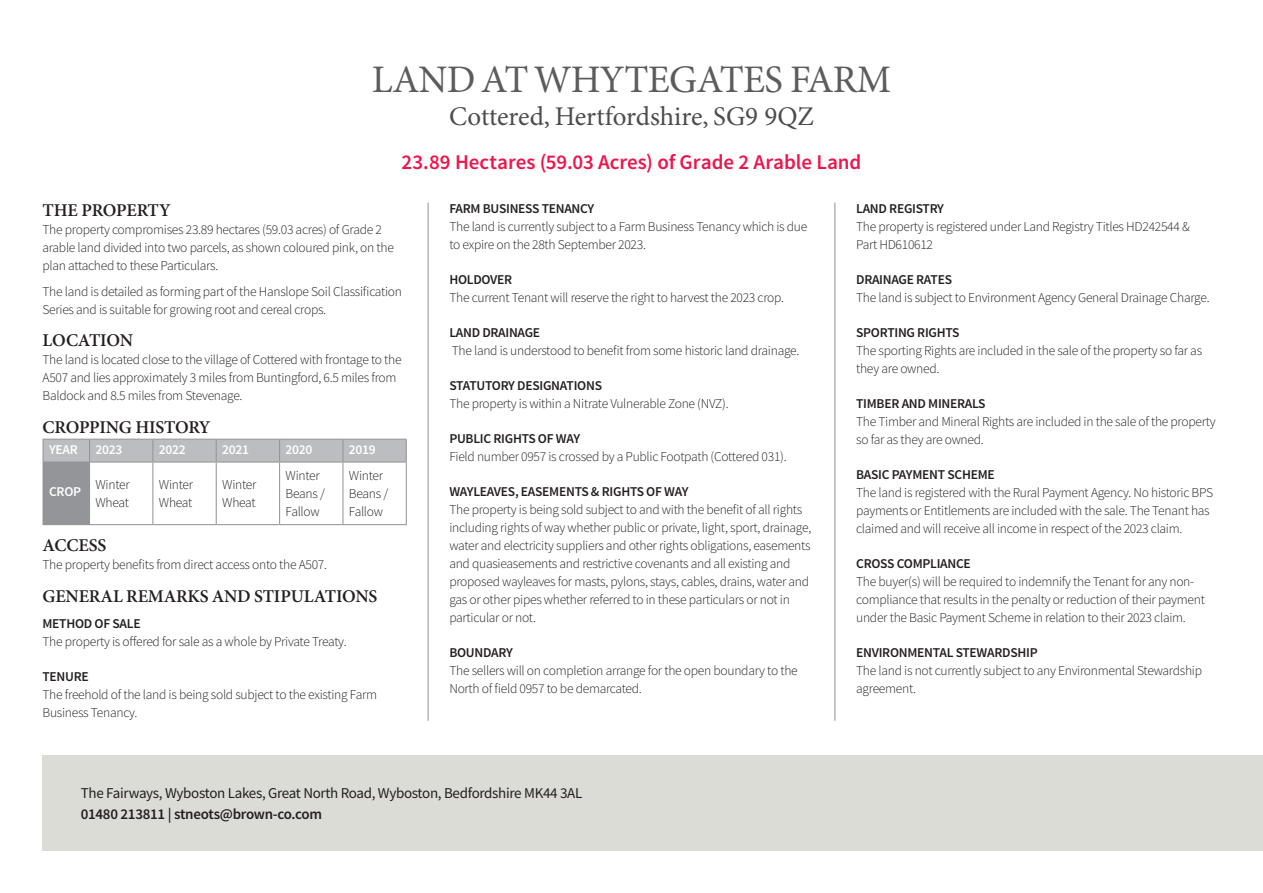
<style>
.page{position:relative;width:1263px;height:893px;background:#fff}
.page>*{position:absolute;margin:0;border:0;box-sizing:border-box;transform-origin:0 0}
._03_Name{font:39px "Minion Pro";letter-spacing:-.02em;color:#5c5c5f}
._04_Addess{font:27px "Minion Pro";color:#4b4c4d}
._05_Strapline{font:600 21px "Source Sans Pro";color:#ed164b}
._03_Property_Name{font:600 18px "Minion Pro";letter-spacing:-.01em;color:#231f20}
._11_Office_Address{font:15px "Source Sans Pro";letter-spacing:-.02em;color:#231f20}
._12_Tel_No____Email{font:600 15px "Source Sans Pro";letter-spacing:-.02em;color:#231f20}
._05_Body_Text{font:300 13.5px/18px "Source Sans Pro";letter-spacing:-.02em;color:#231f20}
.Subheading{font:600 13.5px "Source Sans Pro";letter-spacing:-.02em;color:#231f20}
._05_Body_Text-2{font:600 13.5px "Source Sans Pro";letter-spacing:-.02em;color:#fff}
</style>
<div class="page">
<hr style="left:834px;top:203px;width:1px;height:518px;background:#939598">
<hr style="left:428px;top:203px;width:1px;height:518px;background:#939598">
<div style="left:43px;top:755px;width:1220px;height:95px;background:#dcdcd7"></div>
<div style="left:43px;top:462px;width:47px;height:63px;background:#939598"></div>
<svg style="left:43px;top:439px;width:364px;height:22px;background:#b9bbbe"></svg>
<hr style="left:43px;top:461px;width:47px;height:2px;background:#939598">
<hr style="left:90px;top:461px;width:63px;height:2px;background:#939598">
<hr style="left:153px;top:461px;width:63px;height:2px;background:#939598">
<hr style="left:152px;top:463px;width:1px;height:61px;background:#939598">
<hr style="left:216px;top:461px;width:64px;height:2px;background:#939598">
<hr style="left:216px;top:463px;width:1px;height:61px;background:#939598">
<hr style="left:280px;top:461px;width:63px;height:2px;background:#939598">
<hr style="left:279px;top:463px;width:1px;height:61px;background:#939598">
<hr style="left:343px;top:461px;width:64px;height:2px;background:#939598">
<hr style="left:342px;top:463px;width:1px;height:61px;background:#939598">
<hr style="left:406px;top:463px;width:1px;height:61px;background:#939598">
<hr style="left:90px;top:524px;width:63px;height:1px;background:#939598">
<hr style="left:153px;top:524px;width:63px;height:1px;background:#939598">
<hr style="left:216px;top:524px;width:64px;height:1px;background:#939598">
<hr style="left:280px;top:524px;width:63px;height:1px;background:#939598">
<hr style="left:343px;top:524px;width:64px;height:1px;background:#939598">
<p class="_03_Name" style="left:372px;top:56px;width:521px">LAND AT WHYTEGATES FARM</p>
<p class="_04_Addess" style="left:449px;top:100px;width:366px">Cottered, Hertfordshire, SG9 9QZ</p>
<p class="_05_Strapline" style="left:401px;top:148px;width:461px">23.89 Hectares (59.03 Acres) of Grade 2 Arable Land</p>
<p class="_03_Property_Name" style="left:43px;top:199px;width:130px">THE PROPERTY</p>
<p class="_05_Body_Text" style="left:43px;top:220px;width:353px">The property compromises 23.89 hectares (59.03 acres) of Grade 2 arable land divided into two parcels, as shown coloured pink, on the plan attached to these Particulars.</p>
<p class="_05_Body_Text" style="left:43px;top:283px;width:361px">The land is detailed as forming part of the Hanslope Soil Classification<br>Series and is suitable for growing root and cereal crops.</p>
<p class="_03_Property_Name" style="left:43px;top:330px;width:92px">LOCATION</p>
<p class="_05_Body_Text" style="left:43px;top:351px;width:360px">The land is located close to the village of Cottered with frontage to the<br>A507 and lies approximately 3 miles from Buntingford, 6.5 miles from<br>Baldock and 8.5 miles from Stevenage.</p>
<p class="_03_Property_Name" style="left:43px;top:416px;width:169px">CROPPING HISTORY</p>
<p class="_05_Body_Text-2" style="left:49px;top:441px;width:30px">YEAR</p>
<p class="_05_Body_Text-2" style="left:96px;top:441px;width:28px">2023</p>
<p class="_05_Body_Text-2" style="left:159px;top:441px;width:28px">2022</p>
<p class="_05_Body_Text-2" style="left:222px;top:441px;width:28px">2021</p>
<p class="_05_Body_Text-2" style="left:286px;top:441px;width:28px">2020</p>
<p class="_05_Body_Text-2" style="left:349px;top:441px;width:28px">2019</p>
<p class="_05_Body_Text-2" style="left:49px;top:483px;width:34px">CROP</p>
<p class="_05_Body_Text" style="left:96px;top:476px;width:36px">Winter<br>Wheat</p>
<p class="_05_Body_Text" style="left:159px;top:476px;width:36px">Winter<br>Wheat</p>
<p class="_05_Body_Text" style="left:222px;top:476px;width:36px">Winter<br>Wheat</p>
<p class="_05_Body_Text" style="left:286px;top:467px;width:41px">Winter<br>Beans /<br>Fallow</p>
<p class="_05_Body_Text" style="left:349px;top:467px;width:41px">Winter<br>Beans /<br>Fallow</p>
<p class="_03_Property_Name" style="left:43px;top:535px;width:65px">ACCESS</p>
<p class="_05_Body_Text" style="left:43px;top:556px;width:286px">The property benefits from direct access onto the A507.</p>
<p class="_03_Property_Name" style="left:43px;top:585px;width:336px">GENERAL REMARKS AND STIPULATIONS</p>
<p class="Subheading" style="left:43px;top:615px;width:100px">METHOD OF SALE</p>
<p class="_05_Body_Text" style="left:43px;top:633px;width:306px">The property is offered for sale as a whole by Private Treaty.</p>
<p class="Subheading" style="left:43px;top:668px;width:48px">TENURE</p>
<p class="_05_Body_Text" style="left:43px;top:686px;width:336px">The freehold of the land is being sold subject to the existing Farm<br>Business Tenancy.</p>
<p class="Subheading" style="left:449px;top:200px;width:146px">FARM BUSINESS TENANCY</p>
<p class="_05_Body_Text" style="left:449px;top:217px;width:359px">The land is currently subject to a Farm Business Tenancy which is due to expire on the 28th September 2023.</p>
<p class="Subheading" style="left:449px;top:271px;width:64px">HOLDOVER</p>
<p class="_05_Body_Text" style="left:449px;top:288px;width:336px">The current Tenant will reserve the right to harvest the 2023 crop.</p>
<p class="Subheading" style="left:449px;top:324px;width:92px">LAND DRAINAGE</p>
<p class="_05_Body_Text" style="left:452px;top:341px;width:349px">The land is understood to benefit from some historic land drainage.</p>
<p class="Subheading" style="left:449px;top:377px;width:154px">STATUTORY DESIGNATIONS</p>
<p class="_05_Body_Text" style="left:449px;top:394px;width:281px">The property is within a Nitrate Vulnerable Zone (NVZ).</p>
<p class="Subheading" style="left:449px;top:430px;width:132px">PUBLIC RIGHTS OF WAY</p>
<p class="_05_Body_Text" style="left:449px;top:447px;width:339px">Field number 0957 is crossed by a Public Footpath (Cottered 031).</p>
<p class="Subheading" style="left:449px;top:483px;width:241px">WAYLEAVES, EASEMENTS &amp; RIGHTS OF WAY</p>
<p class="_05_Body_Text" style="left:449px;top:500px;width:363px">The property is being sold subject to and with the benefit of all rights including rights of way whether public or private, light, sport, drainage, water and electricity suppliers and other rights obligations, easements and quasieasements and restrictive covenants and all existing and proposed wayleaves for masts, pylons, stays, cables, drains, water and gas or other pipes whether referred to in these particulars or not in particular or not.</p>
<p class="Subheading" style="left:449px;top:644px;width:65px">BOUNDARY</p>
<p class="_05_Body_Text" style="left:449px;top:661px;width:350px">The sellers will on completion arrange for the open boundary to the<br>North of field 0957 to be demarcated.</p>
<p class="_11_Office_Address" style="left:81px;top:784px;width:503px">The Fairways, Wyboston Lakes, Great North Road, Wyboston, Bedfordshire MK44 3AL</p>
<p class="_12_Tel_No____Email" style="left:81px;top:805px;width:243px">01480 213811 | stneots@brown-co.com</p>
<p class="Subheading" style="left:856px;top:200px;width:89px">LAND REGISTRY</p>
<p class="_05_Body_Text" style="left:856px;top:217px;width:335px">The property is registered under Land Registry Titles HD242544 &amp;<br>Part HD610612</p>
<p class="Subheading" style="left:856px;top:271px;width:97px">DRAINAGE RATES</p>
<p class="_05_Body_Text" style="left:856px;top:288px;width:355px">The land is subject to Environment Agency General Drainage Charge.</p>
<p class="Subheading" style="left:856px;top:324px;width:105px">SPORTING RIGHTS</p>
<p class="_05_Body_Text" style="left:856px;top:341px;width:347px">The sporting Rights are included in the sale of the property so far as they are owned.</p>
<p class="Subheading" style="left:856px;top:395px;width:131px">TIMBER AND MINERALS</p>
<p class="_05_Body_Text" style="left:856px;top:412px;width:361px">The Timber and Mineral Rights are included in the sale of the property so far as they are owned.</p>
<p class="Subheading" style="left:856px;top:466px;width:140px">BASIC PAYMENT SCHEME</p>
<p class="_05_Body_Text" style="left:856px;top:483px;width:359px">The land is registered with the Rural Payment Agency. No historic BPS payments or Entitlements are included with the sale. The Tenant has claimed and will receive all income in respect of the 2023 claim.</p>
<p class="Subheading" style="left:856px;top:555px;width:116px">CROSS COMPLIANCE</p>
<p class="_05_Body_Text" style="left:856px;top:572px;width:350px">The buyer(s) will be required to indemnify the Tenant for any non&shy;compliance that results in the penalty or reduction of their payment under the Basic Payment Scheme in relation to their 2023 claim.</p>
<p class="Subheading" style="left:856px;top:644px;width:183px">ENVIRONMENTAL STEWARDSHIP</p>
<p class="_05_Body_Text" style="left:856px;top:661px;width:347px">The land is not currently subject to any Environmental Stewardship agreement.</p>
</div>
